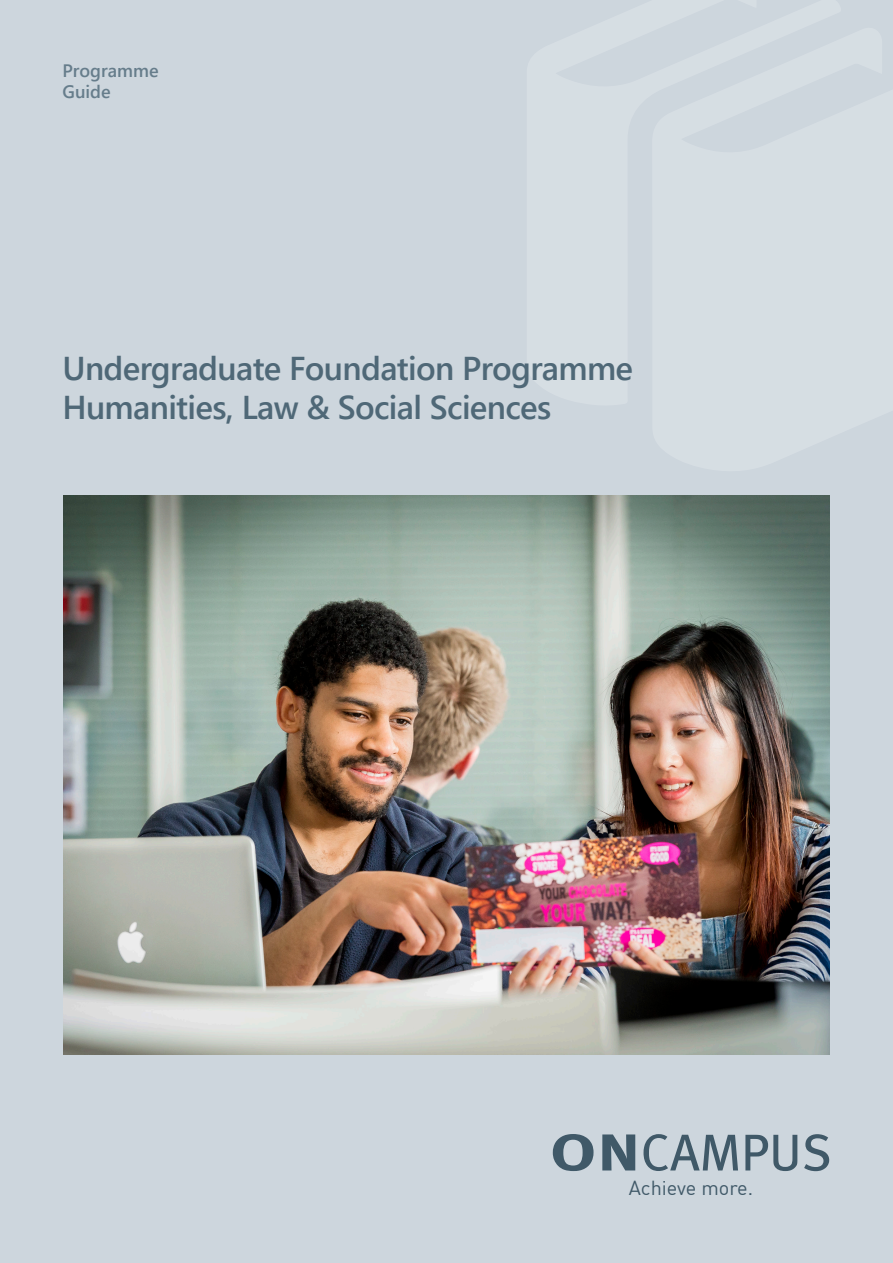
<style>
.page{position:relative;width:893px;height:1263px;background:#cdd6dd}
.page>*{position:absolute;margin:0;border:0;box-sizing:border-box;transform-origin:0 0}
._01_Title{font:600 33px/39px "Segoe UI";letter-spacing:-.02em;color:#4f6877}
.t1{font:19.95px "DIN Offc";color:#405968}
._0M_b_Running_Page_Header{font:600 18px/21.6px "Segoe UI";color:#667d8b}
</style>
<div class="page">
<svg style="left:553px;top:1134px;width:40px;height:37px"></svg>
<svg style="left:602px;top:1134px;width:33px;height:36px"></svg>
<svg style="left:643px;top:1134px;width:95px;height:37px"></svg>
<svg style="left:745px;top:1135px;width:52px;height:36px"></svg>
<svg style="left:804px;top:1134px;width:25px;height:37px"></svg>
<img style="left:64px;top:495px;width:765px;height:559px">
<p class="_0M_b_Running_Page_Header" style="left:62px;top:58px;width:98px">Programme<br>Guide</p>
<p class="_01_Title" style="left:62px;top:346px;width:572px">Undergraduate Foundation Programme<br>Humanities, Law &amp; Social Sciences</p>
<p class="t1" style="left:629px;top:1175px;width:126px">Achieve more.</p>
</div>
